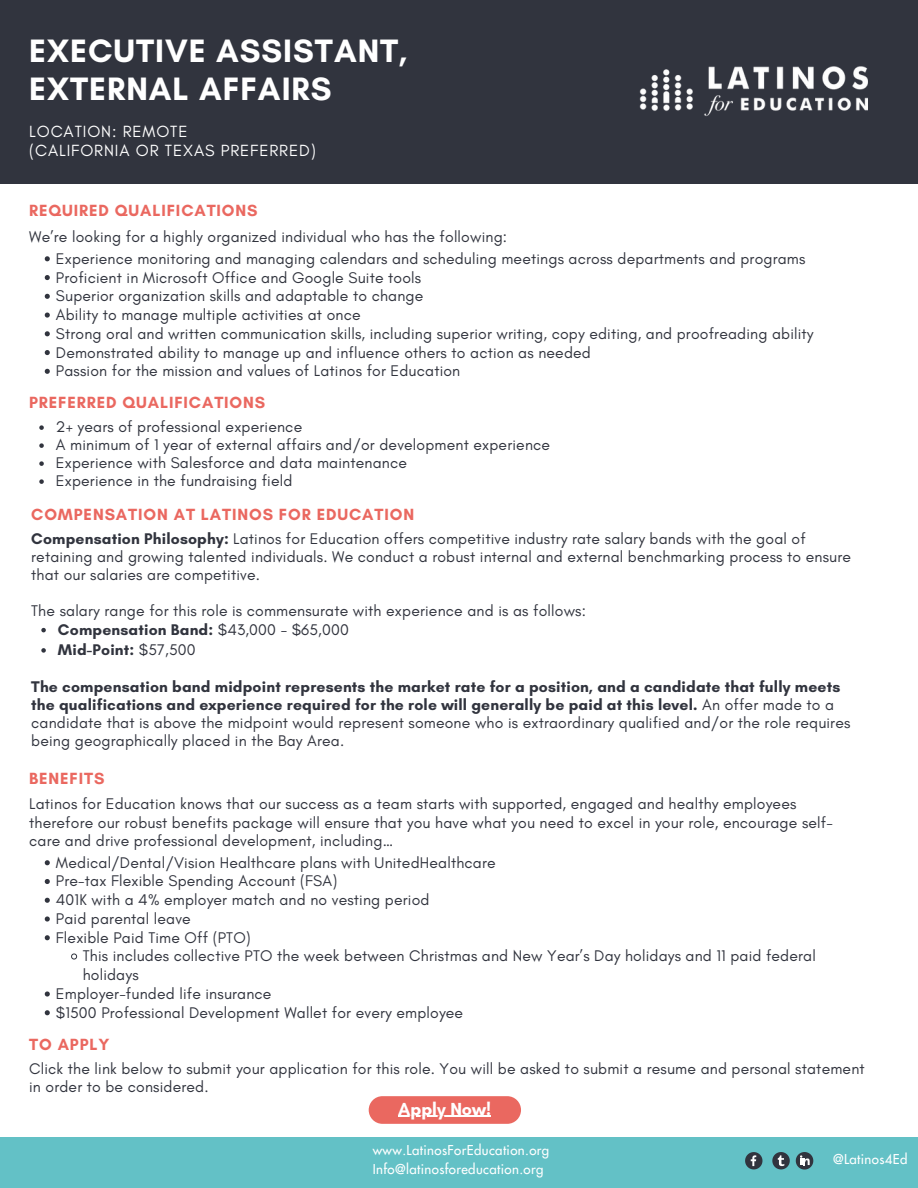
<style>
.page{position:relative;width:918px;height:1188px;background:#fff}
.page>*{position:absolute;margin:0;border:0;box-sizing:border-box;transform-origin:0 0}
.t1{font:700 33px/38.2px "Glacial Indifference";letter-spacing:.03em;color:#fff}
.t2{font:700 17.85px "Glacial Indifference";color:#fff}
.t3{font:700 16.5px "Glacial Indifference";letter-spacing:.055em;color:#ea6860}
.t4{font:16.5px/19.2px "Glacial Indifference";letter-spacing:.055em;color:#fff}
.t5{font:15.75px/18.8px "Glacial Indifference";letter-spacing:.01em;color:#31343e}
.t6{font:700 15.75px/18px "Glacial Indifference";letter-spacing:.01em;color:#31343e}
.t7{font:13.2px/18.8px "Futura LT";letter-spacing:.03em;color:#fff}
.s1{font-weight:700}
.s2{font-weight:400}
</style>
<div class="page">
<div style="left:0;top:0;width:918px;height:183px;background:#31343e"></div>
<div style="left:0;top:1137px;width:918px;height:51px;background:#63c1c6"></div>
<img style="left:639px;top:66px;width:229px;height:51px">
<svg style="left:745px;top:1152px;width:17px;height:17px"></svg>
<svg style="left:772px;top:1152px;width:18px;height:17px"></svg>
<svg style="left:796px;top:1152px;width:17px;height:18px"></svg>
<svg style="left:45px;top:256px;width:5px;height:5px"></svg>
<svg style="left:45px;top:275px;width:5px;height:5px"></svg>
<svg style="left:45px;top:294px;width:5px;height:5px"></svg>
<svg style="left:45px;top:313px;width:5px;height:5px"></svg>
<svg style="left:45px;top:331px;width:5px;height:5px"></svg>
<svg style="left:45px;top:350px;width:5px;height:5px"></svg>
<svg style="left:45px;top:369px;width:5px;height:5px"></svg>
<svg style="left:41px;top:628px;width:5px;height:4px"></svg>
<svg style="left:41px;top:648px;width:5px;height:5px"></svg>
<svg style="left:45px;top:860px;width:5px;height:5px"></svg>
<svg style="left:45px;top:879px;width:5px;height:5px"></svg>
<svg style="left:45px;top:898px;width:5px;height:5px"></svg>
<svg style="left:45px;top:916px;width:5px;height:6px"></svg>
<svg style="left:45px;top:935px;width:5px;height:5px"></svg>
<svg style="left:71px;top:954px;width:6px;height:5px"></svg>
<svg style="left:45px;top:991px;width:5px;height:6px"></svg>
<svg style="left:45px;top:1010px;width:5px;height:5px"></svg>
<svg style="left:39px;top:425px;width:5px;height:5px"></svg>
<svg style="left:39px;top:443px;width:5px;height:5px"></svg>
<svg style="left:39px;top:461px;width:5px;height:5px"></svg>
<svg style="left:39px;top:479px;width:5px;height:5px"></svg>
<div style="left:369px;top:1096px;width:152px;height:28px;background:#ea6860;border-radius:14px"></div>
<hr style="left:398px;top:1116px;width:93px;height:1px;background:#fff">
<h1 class="t1" style="left:29px;top:31px;width:380px">EXECUTIVE ASSISTANT,<br>EXTERNAL AFFAIRS</h1>
<p class="t4" style="left:29px;top:121px;width:288px">LOCATION: REMOTE<br>(CALIFORNIA OR TEXAS PREFERRED)</p>
<p class="t3" style="left:29px;top:201px;width:230px">REQUIRED QUALIFICATIONS</p>
<p class="t5" style="left:56px;top:249px;width:759px">Experience monitoring and managing calendars and scheduling meetings across departments and programs Proficient in Microsoft Office and Google Suite tools<br>Superior organization skills and adaptable to change<br>Ability to manage multiple activities at once<br>Strong oral and written communication skills, including superior writing, copy editing, and proofreading ability Demonstrated ability to manage up and influence others to action as needed<br>Passion for the mission and values of Latinos for Education</p>
<p class="t5" style="left:29px;top:228px;width:479px">We’re looking for a highly organized individual who has the following:</p>
<p class="t3" style="left:29px;top:393px;width:238px">PREFERRED QUALIFICATIONS</p>
<p class="t5" style="left:56px;top:418px;width:496px;line-height:18px">2+ years of professional experience<br>A minimum of 1 year of external affairs and/or development experience Experience with Salesforce and data maintenance<br>Experience in the fundraising field</p>
<p class="t3" style="left:31px;top:504px;width:384px">COMPENSATION AT LATINOS FOR EDUCATION</p>
<p class="t5" style="left:31px;top:529px;width:821px;line-height:18px"><span class="s1">Compensation Philosophy:</span> Latinos for Education offers competitive industry rate salary bands with the goal of retaining and growing talented individuals. We conduct a robust internal and external benchmarking process to ensure that our salaries are competitive.</p>
<p class="t5" style="left:31px;top:601px;width:556px">The salary range for this role is commensurate with experience and is as follows:</p>
<p class="t6" style="left:58px;top:619px;width:292px;line-height:20.2px">Compensation Band: <span class="s2">$43,000 - $65,000<br></span>Mid-Point: <span class="s2">$57,500</span></p>
<p class="t6" style="left:31px;top:678px;width:821px">The compensation band midpoint represents the market rate for a position, and a candidate that fully meets the qualifications and experience required for the role will generally be paid at this level. <span class="s2">An offer made to a candidate that is above the midpoint would represent someone who is extraordinary qualified and/or the role requires being geographically placed in the Bay Area.</span></p>
<p class="t3" style="left:29px;top:768px;width:77px">BENEFITS</p>
<p class="t5" style="left:29px;top:794px;width:805px">Latinos for Education knows that our success as a team starts with supported, engaged and healthy employees therefore our robust benefits package will ensure that you have what you need to excel in your role, encourage self&shy;care and drive professional development, including…</p>
<p class="t5" style="left:56px;top:853px;width:441px">Medical/Dental/Vision Healthcare plans with UnitedHealthcare Pre-tax Flexible Spending Account (FSA)<br>401K with a 4% employer match and no vesting period<br>Paid parental leave<br>Flexible Paid Time Off (PTO)</p>
<p class="t5" style="left:83px;top:947px;width:735px">This includes collective PTO the week between Christmas and New Year’s Day holidays and 11 paid federal</p>
<p class="t5" style="left:83px;top:965px;width:57px">holidays</p>
<p class="t5" style="left:56px;top:984px;width:217px">Employer-funded life insurance</p>
<p class="t5" style="left:56px;top:1003px;width:409px">$1500 Professional Development Wallet for every employee</p>
<p class="t3" style="left:29px;top:1034px;width:82px">TO APPLY</p>
<p class="t5" style="left:29px;top:1059px;width:837px;line-height:18px">Click the link below to submit your application for this role. You will be asked to submit a resume and personal statement in order to be considered.</p>
<p class="t2" style="left:398px;top:1098px;width:94px">Apply Now!</p>
<p class="t7" style="left:373px;top:1141px;width:178px">www.LatinosForEducation.org<br>Info@latinosforeducation.org</p>
<p class="t7" style="left:833px;top:1150px;width:76px">@Latinos4Ed</p>
</div>
